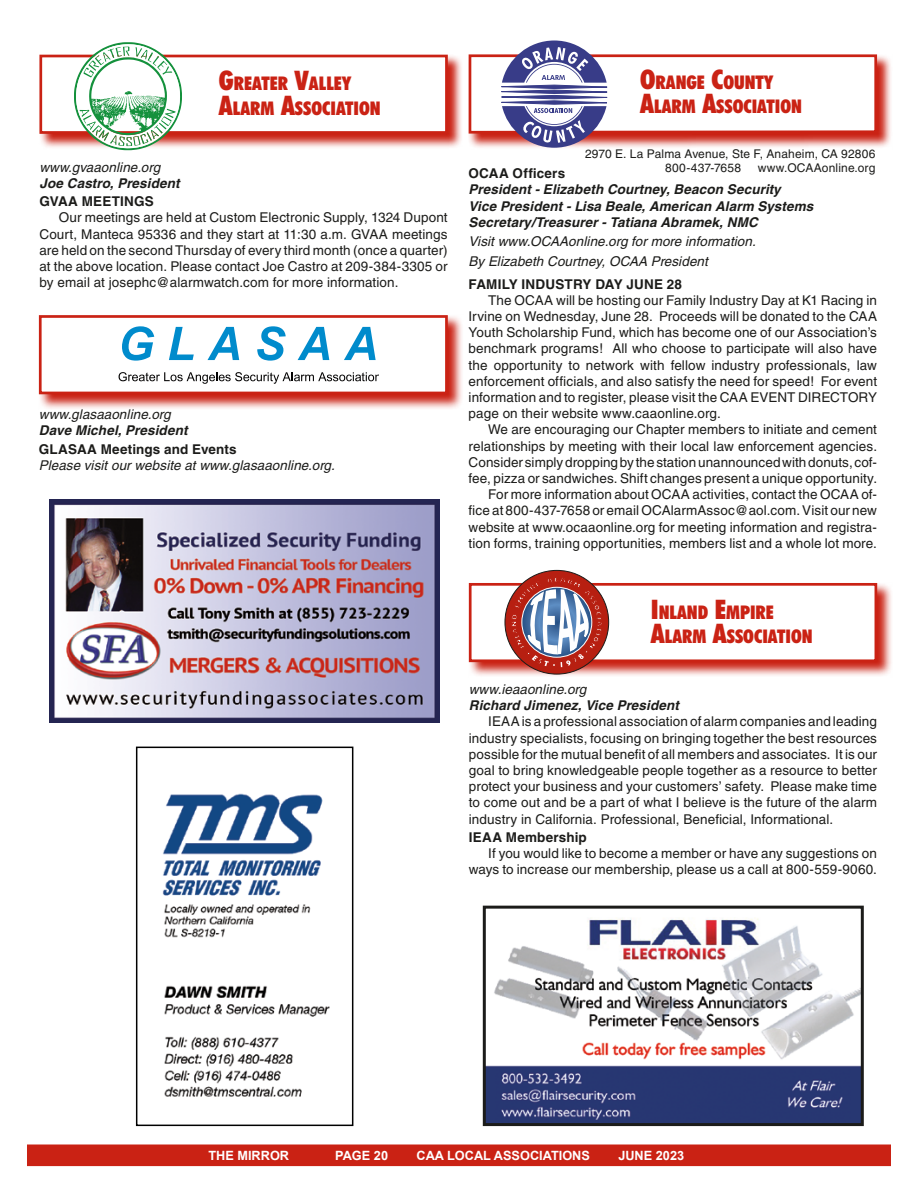
<style>
.page{position:relative;width:918px;height:1188px;background:#fff}
.page>*{position:absolute;margin:0;border:0;box-sizing:border-box;transform-origin:0 0}
.t1{font:900 condensed 18.9px/24.3px "Futura BT";color:#ca2214}
.t2{font:13.5px/16.2px "Helvetica";letter-spacing:.01em;color:#1c1c1a;text-align:justify}
.t3{font:italic 700 13.5px/16.2px "Helvetica";letter-spacing:.01em;color:#1c1c1a}
.t4{font:italic 13.5px/19.5px "Helvetica";letter-spacing:.005em;color:#1c1c1a}
.t5{font:700 13.5px "Helvetica";letter-spacing:.015em;color:#1c1c1a}
.t6{font:700 12.75px "Arial";color:#fff}
.t7{font:12px/14.4px "Helvetica";letter-spacing:.01em;color:#1c1c1a}
.s1{font-size:27px}
</style>
<div class="page">
<svg style="left:468px;top:583px;width:424px;height:93px;background:#e3918a"></svg>
<div style="left:470px;top:584px;width:406px;height:77px;background:#fff"></div>
<div style="left:469px;top:583px;width:408px;height:79px;border:3px solid #ca2214"></div>
<svg style="left:505px;top:570px;width:104px;height:104px"></svg>
<svg style="left:511px;top:577px;width:91px;height:90px"></svg>
<svg style="left:878px;top:56px;width:13px;height:91px"></svg>
<svg style="left:468px;top:41px;width:410px;height:107px"></svg>
<svg style="left:38px;top:315px;width:424px;height:94px;background:#e28880"></svg>
<div style="left:40px;top:316px;width:406px;height:77px;background:#fff"></div>
<div style="left:39px;top:315px;width:409px;height:79px;border:3px solid #ca2214"></div>
<svg style="left:122px;top:326px;width:32px;height:35px"></svg>
<svg style="left:169px;top:327px;width:25px;height:33px"></svg>
<svg style="left:208px;top:327px;width:31px;height:33px"></svg>
<svg style="left:257px;top:326px;width:29px;height:35px"></svg>
<svg style="left:298px;top:327px;width:31px;height:33px"></svg>
<svg style="left:344px;top:327px;width:32px;height:33px"></svg>
<svg style="left:119px;top:372px;width:260px;height:12px"></svg>
<svg style="left:39px;top:54px;width:423px;height:94px;background:#e28b84"></svg>
<div style="left:41px;top:56px;width:405px;height:76px;background:#fff"></div>
<div style="left:39px;top:55px;width:409px;height:79px;border:3px solid #ca2214"></div>
<svg style="left:74px;top:42px;width:108px;height:108px"></svg>
<img style="left:50px;top:499px;width:390px;height:223px">
<img style="left:162px;top:793px;width:168px;height:304px">
<div style="left:136px;top:747px;width:217px;height:379px;border:2px solid #000"></div>
<img style="left:487px;top:918px;width:373px;height:204px">
<div style="left:483px;top:906px;width:381px;height:220px;border:3px solid #1c1c1a"></div>
<div style="left:27px;top:1144px;width:864px;height:22px;background:#ca2214;border:2px solid #ca2214"></div>
<h1 class="t1" style="left:219px;top:71px;width:163px"><span class="s1">G</span>REATER <span class="s1">V</span>ALLEY<br><span class="s1">A</span>LARM <span class="s1">A</span>SSOCIATION</h1>
<p class="t4" style="left:39px;top:157px;width:122px">www.gvaaonline.org</p>
<p class="t3" style="left:39px;top:175px;width:142px">Joe Castro, President</p>
<p class="t5" style="left:39px;top:193px;width:116px">GVAA MEETINGS</p>
<p class="t2" style="left:39px;top:210px;width:410px;text-indent:19px">Our meetings are held at Custom Electronic Supply, 1324 Dupont Court, Manteca 95336 and they start at 11:30 a.m. GVAA meetings are held on the second Thursday of every third month (once a quarter) at the above location. Please contact Joe Castro at 209-384-3305 or by email at josephc@alarmwatch.com for more information.</p>
<p class="t4" style="left:39px;top:405px;width:133px">www.glasaaonline.org</p>
<p class="t3" style="left:39px;top:422px;width:150px">Dave Michel, President</p>
<p class="t5" style="left:39px;top:441px;width:199px">GLASAA Meetings and Events</p>
<p class="t4" style="left:39px;top:455px;width:298px">Please visit our website at www.glasaaonline.org.</p>
<h1 class="t1" style="left:640px;top:70px;width:163px"><span class="s1">O</span>RANGE <span class="s1">C</span>OUNTY<br><span class="s1">A</span>LARM <span class="s1">A</span>SSOCIATION</h1>
<p class="t7" style="left:665px;top:147px;width:212px;text-indent:-80px">2970 E. La Palma Avenue, Ste F, Anaheim, CA 92806<br>800-437-7658</p>
<p class="t7" style="left:758px;top:161px;width:119px">www.OCAAonline.org</p>
<p class="t5" style="left:469px;top:165px;width:98px">OCAA Officers</p>
<p class="t3" style="left:469px;top:181px;width:346px">President - Elizabeth Courtney, Beacon Security<br>Vice President - Lisa Beale, American Alarm Systems<br>Secretary/Treasurer - Tatiana Abramek, NMC</p>
<p class="t4" style="left:469px;top:232px;width:289px">Visit www.OCAAonline.org for more information.<br>By Elizabeth Courtney, OCAA President</p>
<p class="t5" style="left:469px;top:276px;width:215px">FAMILY INDUSTRY DAY JUNE 28</p>
<p class="t2" style="left:469px;top:292px;width:410px;text-indent:19px">The OCAA will be hosting our Family Industry Day at K1 Racing in Irvine on Wednesday, June 28. Proceeds will be donated to the CAA Youth Scholarship Fund, which has become one of our Association’s benchmark programs! All who choose to participate will also have the opportunity to network with fellow industry professionals, law enforcement officials, and also satisfy the need for speed! For event information and to register, please visit the CAA EVENT DIRECTORY page on their website www.caaonline.org.</p>
<p class="t2" style="left:469px;top:422px;width:410px;text-align:right">We are encouraging our Chapter members to initiate and cement relationships by meeting with their local law enforcement agencies.<br>Consider simply dropping by the station unannounced with donuts, cof&shy;fee, pizza or sandwiches. Shift changes present a unique opportunity.<br>For more information about OCAA activities, contact the OCAA of&shy;fice at 800-437-7658 or email OCAlarmAssoc@aol.com. Visit our new website at www.ocaaonline.org for meeting information and registra&shy;tion forms, training opportunities, members list and a whole lot more.</p>
<h1 class="t1" style="left:651px;top:600px;width:163px"><span class="s1">I</span>NLAND <span class="s1">E</span>MPIRE<br><span class="s1">A</span>LARM <span class="s1">A</span>SSOCIATION</h1>
<p class="t4" style="left:469px;top:680px;width:119px">www.ieaaonline.org</p>
<p class="t3" style="left:469px;top:697px;width:212px">Richard Jimenez, Vice President</p>
<p class="t2" style="left:469px;top:714px;width:410px;text-indent:19px">IEAA is a professional association of alarm companies and leading industry specialists, focusing on bringing together the best resources possible for the mutual benefit of all members and associates. It is our goal to bring knowledgeable people together as a resource to better protect your business and your customers’ safety. Please make time to come out and be a part of what I believe is the future of the alarm industry in California. Professional, Beneficial, Informational.</p>
<p class="t5" style="left:469px;top:829px;width:119px">IEAA Membership</p>
<p class="t2" style="left:469px;top:845px;width:410px;text-align:right">If you would like to become a member or have any suggestions on ways to increase our membership, please us a call at 800-559-9060.</p>
<p class="t6" style="left:208px;top:1147px;width:82px">THE MIRROR</p>
<p class="t6" style="left:335px;top:1147px;width:54px">PAGE 20</p>
<p class="t6" style="left:416px;top:1147px;width:175px">CAA LOCAL ASSOCIATIONS</p>
<p class="t6" style="left:618px;top:1147px;width:67px">JUNE 2023</p>
</div>
